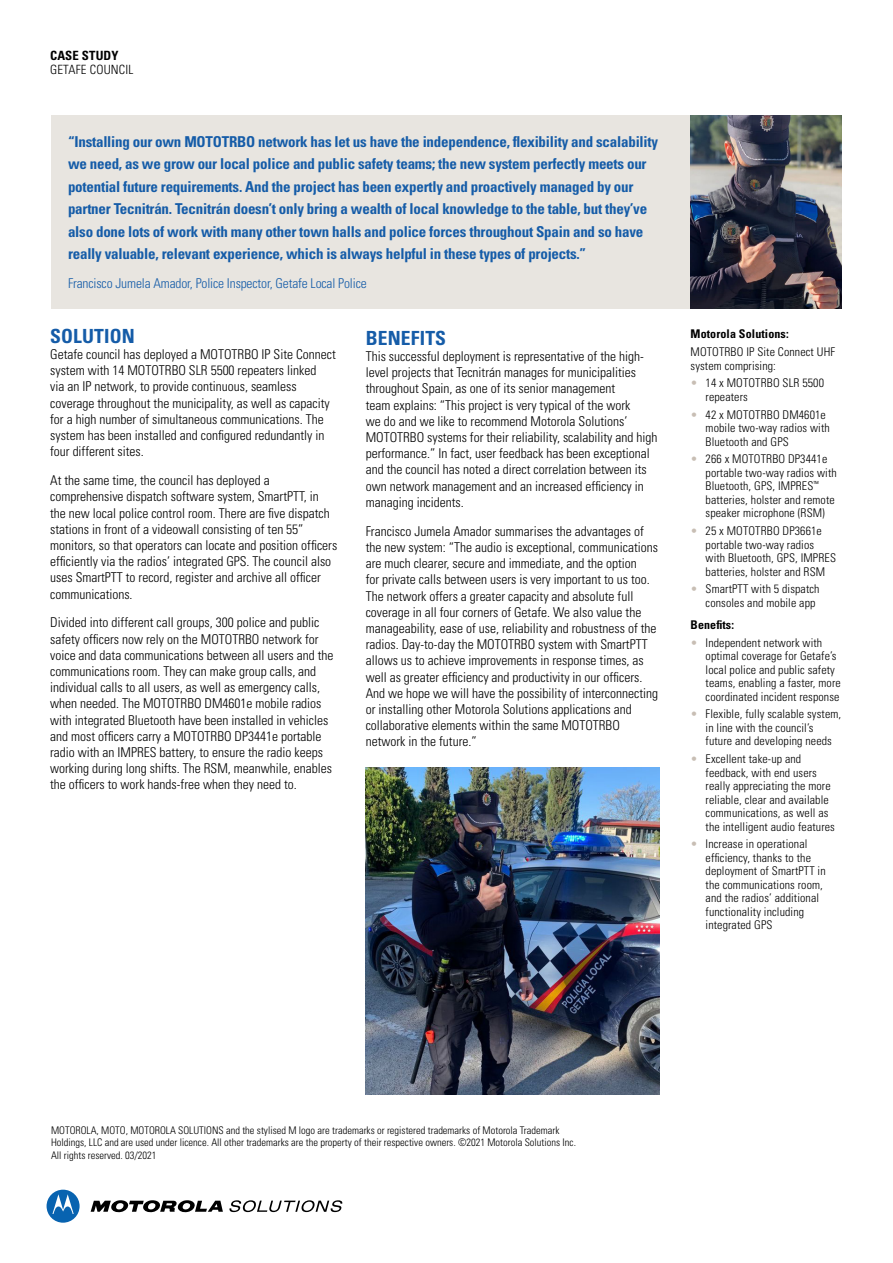
<style>
.page{position:relative;width:893px;height:1263px;background:#fff}
.page>*{position:absolute;margin:0;border:0;box-sizing:border-box;transform-origin:0 0}
.t1{font:700 condensed 19.5px "Univers LT Std";letter-spacing:.01em;color:#155ca8}
.t2{font:700 condensed 15px/22.5px "Univers LT Std";letter-spacing:-.015em;color:#155ca8}
.t3{font:300 condensed 13.5px/16.2px "Univers LT Std";color:#000}
.t4{font:300 condensed 13.5px "Univers LT Std";letter-spacing:-.01em;color:#155ca8}
.t5{font:300 condensed 12.75px "Univers LT Std";letter-spacing:.015em;color:#000}
.t6{font:700 condensed 12.75px "Univers LT Std";letter-spacing:.01em;color:#000}
.t7{font:300 condensed 12px/13.5px "Univers LT Std";letter-spacing:.01em;color:#000}
.t8{font:700 condensed 12px "Univers LT Std";letter-spacing:.01em;color:#000}
.t9{font:300 condensed 10.5px/12.6px "Univers LT Std";color:#000}
.s1{color:#c8beb4}
</style>
<div class="page">
<svg style="left:91px;top:1200px;width:132px;height:13px"></svg>
<svg style="left:47px;top:1190px;width:33px;height:33px"></svg>
<svg style="left:229px;top:1200px;width:113px;height:12px"></svg>
<div style="left:51px;top:115px;width:640px;height:193px;background:#e8e5e0"></div>
<img style="left:691px;top:115px;width:151px;height:193px">
<img style="left:366px;top:767px;width:293px;height:327px">
<p class="t6" style="left:50px;top:48px;width:70px">CASE STUDY</p>
<p class="t5" style="left:50px;top:62px;width:85px">GETAFE COUNCIL</p>
<p class="t2" style="left:68px;top:130px;width:592px">“Installing our own MOTOTRBO network has let us have the independence, flexibility and scalability we need, as we grow our local police and public safety teams; the new system perfectly meets our potential future requirements. And the project has been expertly and proactively managed by our partner Tecnitrán. Tecnitrán doesn’t only bring a wealth of local knowledge to the table, but they’ve also done lots of work with many other town halls and police forces throughout Spain and so have really valuable, relevant experience, which is always helpful in these types of projects.”</p>
<p class="t4" style="left:68px;top:275px;width:300px">Francisco Jumela Amador, Police Inspector, Getafe Local Police</p>
<h1 class="t1" style="left:50px;top:324px;width:86px">SOLUTION</h1>
<p class="t3" style="left:50px;top:346px;width:287px">Getafe council has deployed a MOTOTRBO IP Site Connect system with 14 MOTOTRBO SLR 5500 repeaters linked<br>via an IP network, to provide continuous, seamless coverage throughout the municipality, as well as capacity for a high number of simultaneous communications. The system has been installed and configured redundantly in four different sites.</p>
<p class="t3" style="left:50px;top:472px;width:289px">At the same time, the council has deployed a comprehensive dispatch software system, SmartPTT, in the new local police control room. There are five dispatch stations in front of a videowall consisting of ten 55” monitors, so that operators can locate and position officers efficiently via the radios’ integrated GPS. The council also uses SmartPTT to record, register and archive all officer communications.</p>
<p class="t3" style="left:50px;top:615px;width:285px">Divided into different call groups, 300 police and public safety officers now rely on the MOTOTRBO network for voice and data communications between all users and the communications room. They can make group calls, and individual calls to all users, as well as emergency calls, when needed. The MOTOTRBO DM4601e mobile radios with integrated Bluetooth have been installed in vehicles and most officers carry a MOTOTRBO DP3441e portable radio with an IMPRES battery, to ensure the radio keeps working during long shifts. The RSM, meanwhile, enables the officers to work hands-free when they need to.</p>
<h1 class="t1" style="left:366px;top:326px;width:82px">BENEFITS</h1>
<p class="t3" style="left:366px;top:348px;width:293px">This successful deployment is representative of the high&shy;level projects that Tecnitrán manages for municipalities throughout Spain, as one of its senior management<br>team explains: “This project is very typical of the work<br>we do and we like to recommend Motorola Solutions’ MOTOTRBO systems for their reliability, scalability and high performance.” In fact, user feedback has been exceptional and the council has noted a direct correlation between its own network management and an increased efficiency in managing incidents.</p>
<p class="t3" style="left:366px;top:523px;width:294px">Francisco Jumela Amador summarises the advantages of the new system: “The audio is exceptional, communications are much clearer, secure and immediate, and the option<br>for private calls between users is very important to us too.<br>The network offers a greater capacity and absolute full coverage in all four corners of Getafe. We also value the manageability, ease of use, reliability and robustness of the radios. Day-to-day the MOTOTRBO system with SmartPTT allows us to achieve improvements in response times, as well as greater efficiency and productivity in our officers.<br>And we hope we will have the possibility of interconnecting or installing other Motorola Solutions applications and collaborative elements within the same MOTOTRBO network in the future.”</p>
<p class="t8" style="left:691px;top:327px;width:100px">Motorola Solutions:</p>
<p class="t7" style="left:691px;top:345px;width:146px">MOTOTRBO IP Site Connect UHF system comprising:</p>
<p class="t7" style="left:706px;top:376px;width:120px;text-indent:-15px"><span class="s1">•</span> 14 x MOTOTRBO SLR 5500 repeaters</p>
<p class="t7" style="left:706px;top:408px;width:126px;text-indent:-15px"><span class="s1">•</span> 42 x MOTOTRBO DM4601e mobile two-way radios with<br>Bluetooth and GPS</p>
<p class="t7" style="left:706px;top:452px;width:133px;text-indent:-15px"><span class="s1">•</span> 266 x MOTOTRBO DP3441e portable two-way radios with<br>Bluetooth, GPS, IMPRES<sup>™ </sup>batteries, holster and remote speaker microphone (RSM)</p>
<p class="t7" style="left:706px;top:524px;width:132px;text-indent:-15px"><span class="s1">•</span> 25 x MOTOTRBO DP3661e portable two-way radios with Bluetooth, GPS, IMPRES batteries, holster and RSM</p>
<p class="t7" style="left:706px;top:582px;width:116px;text-indent:-15px"><span class="s1">•</span> SmartPTT with 5 dispatch consoles and mobile app</p>
<p class="t8" style="left:691px;top:617px;width:45px">Benefits:</p>
<p class="t7" style="left:706px;top:636px;width:137px;text-indent:-15px"><span class="s1">•</span> Independent network with optimal coverage for Getafe’s local police and public safety teams, enabling a faster, more coordinated incident response</p>
<p class="t7" style="left:706px;top:707px;width:137px;text-indent:-15px"><span class="s1">•</span> Flexible, fully scalable system, in line with the council’s future and developing needs</p>
<p class="t7" style="left:706px;top:752px;width:131px;text-indent:-15px"><span class="s1">•</span> Excellent take-up and feedback, with end users really appreciating the more reliable, clear and available communications, as well as the intelligent audio features</p>
<p class="t7" style="left:706px;top:837px;width:122px;text-indent:-15px"><span class="s1">•</span> Increase in operational efficiency, thanks to the deployment of SmartPTT in the communications room, and the radios’ additional functionality including integrated GPS</p>
<p class="t9" style="left:51px;top:1123px;width:526px">MOTOROLA, MOTO, MOTOROLA SOLUTIONS and the stylised M logo are trademarks or registered trademarks of Motorola Trademark<br>Holdings, LLC and are used under licence. All other trademarks are the property of their respective owners. ©2021 Motorola Solutions Inc.<br>All rights reserved. 03/2021</p>
</div>
